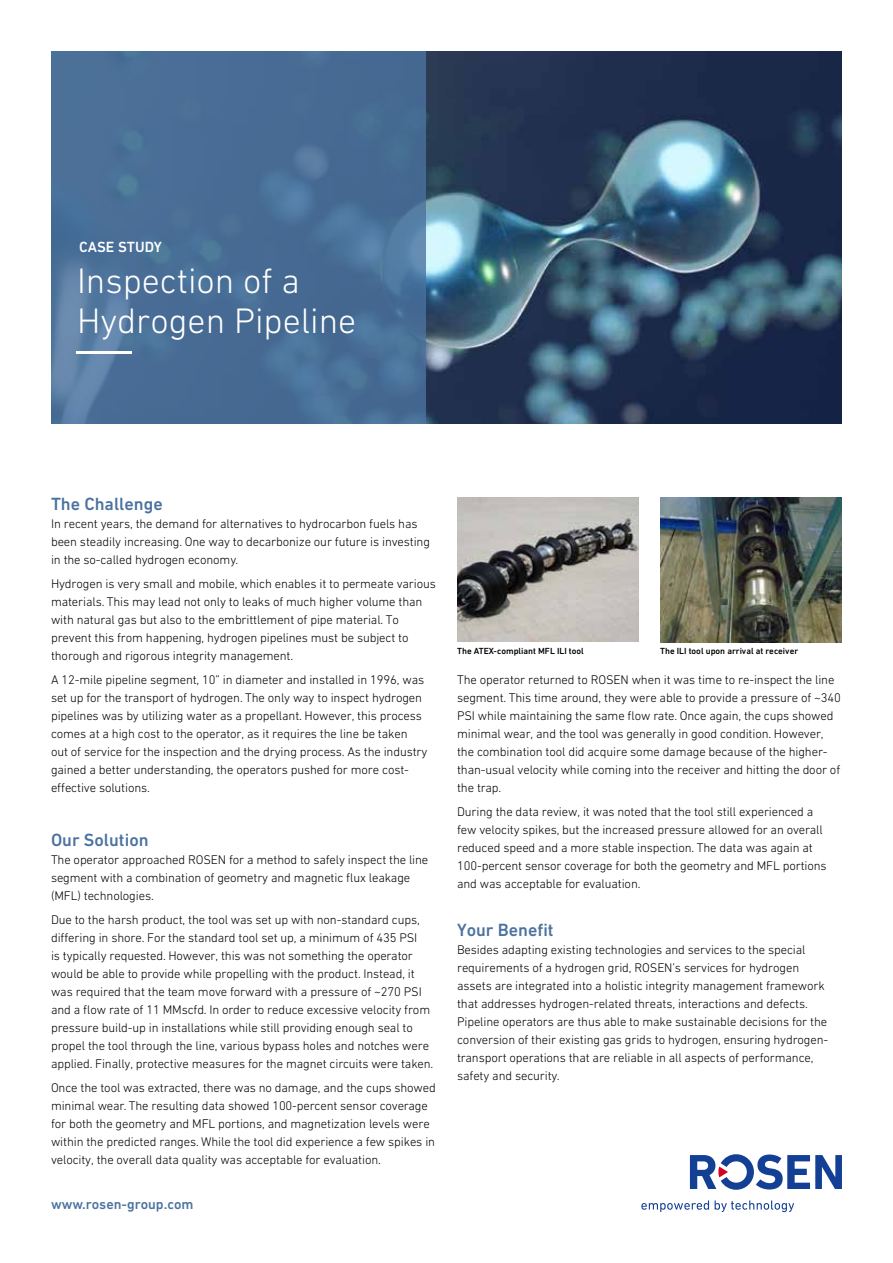
<style>
.page{position:relative;width:893px;height:1263px;background:#fff}
.page>*{position:absolute;margin:0;border:0;box-sizing:border-box;transform-origin:0 0}
.t1{font:300 36px/40.5px "DIN Next W1 G";color:#fff}
.t2{font:500 18px "DIN Next W1 G";color:#4b73a0}
.t3{font:500 15px "DIN Next W1 G";color:#fff}
.t4{font:500 14.25px "DIN Next W1 G";color:#4b73a0}
.t5{font:300 12.75px/18px "DIN Next W1 G";letter-spacing:-.01em;color:#000}
.t6{font:500 9px "DIN Next W1 G";color:#000}
</style>
<div class="page">
<img style="left:426px;top:51px;width:416px;height:373px">
<svg style="left:641px;top:1200px;width:68px;height:12px"></svg>
<svg style="left:715px;top:1200px;width:79px;height:12px"></svg>
<svg style="left:690px;top:1154px;width:152px;height:36px"></svg>
<svg style="left:51px;top:51px;width:375px;height:373px;fill:#486d95"></svg>
<hr style="left:77px;top:351px;width:55px;height:3px;background:#fff">
<img style="left:457px;top:498px;width:182px;height:144px">
<img style="left:660px;top:498px;width:182px;height:144px">
<p class="t3" style="left:79px;top:238px;width:84px">CASE STUDY</p>
<h1 class="t1" style="left:77px;top:260px;width:281px">Inspection of a<br>Hydrogen Pipeline</h1>
<h2 class="t2" style="left:51px;top:493px;width:113px">The Challenge</h2>
<p class="t5" style="left:51px;top:515px;width:381px">In recent years, the demand for alternatives to hydrocarbon fuels has been steadily increasing. One way to decarbonize our future is investing in the so-called hydrogen economy.</p>
<p class="t5" style="left:51px;top:575px;width:386px">Hydrogen is very small and mobile, which enables it to permeate various materials. This may lead not only to leaks of much higher volume than with natural gas but also to the embrittlement of pipe material. To prevent this from happening, hydrogen pipelines must be subject to thorough and rigorous integrity management.</p>
<p class="t5" style="left:51px;top:671px;width:378px">A 12-mile pipeline segment, 10” in diameter and installed in 1996, was set up for the transport of hydrogen. The only way to inspect hydrogen pipelines was by utilizing water as a propellant. However, this process comes at a high cost to the operator, as it requires the line be taken out of service for the inspection and the drying process. As the industry gained a better understanding, the operators pushed for more cost&shy;effective solutions.</p>
<h2 class="t2" style="left:51px;top:829px;width:99px">Our Solution</h2>
<p class="t5" style="left:51px;top:851px;width:379px">The operator approached ROSEN for a method to safely inspect the line segment with a combination of geometry and magnetic flux leakage (MFL) technologies.</p>
<p class="t5" style="left:51px;top:911px;width:384px">Due to the harsh product, the tool was set up with non-standard cups, differing in shore. For the standard tool set up, a minimum of 435 PSI<br>is typically requested. However, this was not something the operator would be able to provide while propelling with the product. Instead, it was required that the team move forward with a pressure of ~270 PSI and a flow rate of 11 MMscfd. In order to reduce excessive velocity from pressure build-up in installations while still providing enough seal to propel the tool through the line, various bypass holes and notches were applied. Finally, protective measures for the magnet circuits were taken.</p>
<p class="t5" style="left:51px;top:1079px;width:386px">Once the tool was extracted, there was no damage, and the cups showed minimal wear. The resulting data showed 100-percent sensor coverage for both the geometry and MFL portions, and magnetization levels were within the predicted ranges. While the tool did experience a few spikes in velocity, the overall data quality was acceptable for evaluation.</p>
<p class="t4" style="left:51px;top:1196px;width:144px">www.rosen-group.com</p>
<p class="t6" style="left:457px;top:645px;width:128px">The ATEX-compliant MFL ILI tool</p>
<p class="t6" style="left:660px;top:645px;width:139px">The ILI tool upon arrival at receiver</p>
<p class="t5" style="left:457px;top:671px;width:385px">The operator returned to ROSEN when it was time to re-inspect the line segment. This time around, they were able to provide a pressure of ~340<br>PSI while maintaining the same flow rate. Once again, the cups showed minimal wear, and the tool was generally in good condition. However, the combination tool did acquire some damage because of the higher&shy;than-usual velocity while coming into the receiver and hitting the door of the trap.</p>
<p class="t5" style="left:457px;top:803px;width:371px">During the data review, it was noted that the tool still experienced a few velocity spikes, but the increased pressure allowed for an overall reduced speed and a more stable inspection. The data was again at 100-percent sensor coverage for both the geometry and MFL portions and was acceptable for evaluation.</p>
<h2 class="t2" style="left:457px;top:919px;width:98px">Your Benefit</h2>
<p class="t5" style="left:457px;top:941px;width:373px">Besides adapting existing technologies and services to the special requirements of a hydrogen grid, ROSEN’s services for hydrogen assets are integrated into a holistic integrity management framework that addresses hydrogen-related threats, interactions and defects.<br>Pipeline operators are thus able to make sustainable decisions for the conversion of their existing gas grids to hydrogen, ensuring hydrogen&shy;transport operations that are reliable in all aspects of performance, safety and security.</p>
</div>
